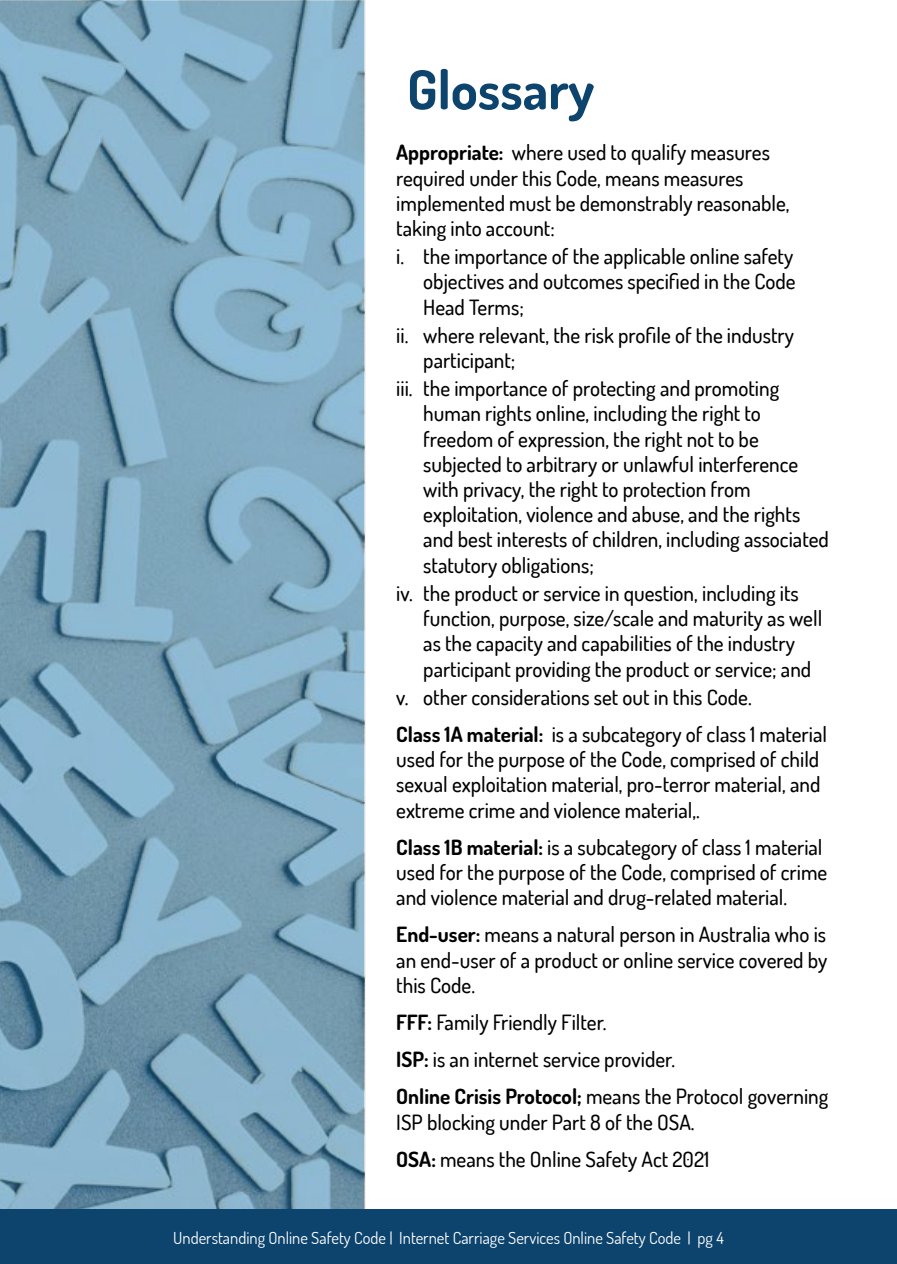
<style>
.page{position:relative;width:897px;height:1264px;background:#fff}
.page>*{position:absolute;margin:0;border:0;box-sizing:border-box;transform-origin:0 0}
.t1{font:700 54px "Dosis";color:#0d446e}
.t2{font:500 21px/25.2px "Dosis";color:#000}
.t3{font:16.5px "Dosis";color:#fff}
.s1{font-weight:700}
</style>
<div class="page">
<svg style="left:0;top:0;width:365px;height:1210px"></svg>
<div style="left:0;top:1210px;width:896px;height:54px;background:#0d446e"></div>
<h1 class="t1" style="left:407px;top:52px;width:188px">Glossary</h1>
<p class="t2" style="left:396px;top:140px;width:395px"><span class="s1">Appropriate:</span> where used to qualify measures required under this Code, means measures implemented must be demonstrably reasonable, taking into account:</p>
<p class="t2" style="left:423px;top:243px;width:374px;text-align:justify;text-indent:-27px">i. the importance of the applicable online safety objectives and outcomes specified in the Code Head Terms;</p>
<p class="t2" style="left:423px;top:322px;width:372px;text-indent:-27px">ii. where relevant, the risk profile of the industry participant;</p>
<p class="t2" style="left:423px;top:375px;width:407px;text-indent:-27px">iii. the importance of protecting and promoting human rights online, including the right to freedom of expression, the right not to be subjected to arbitrary or unlawful interference with privacy, the right to protection from exploitation, violence and abuse, and the rights and best interests of children, including associated statutory obligations;</p>
<p class="t2" style="left:423px;top:580px;width:400px;text-indent:-27px">iv. the product or service in question, including its function, purpose, size/scale and maturity as well as the capacity and capabilities of the industry participant providing the product or service; and</p>
<p class="t2" style="left:396px;top:678px;width:432px;line-height:37.2px">v. other considerations set out in this Code.<br><span class="s1">Class 1A material:</span> is a subcategory of class 1 material</p>
<p class="t2" style="left:396px;top:746px;width:425px;text-align:justify">used for the purpose of the Code, comprised of child sexual exploitation material, pro-terror material, and extreme crime and violence material,.</p>
<p class="t2" style="left:396px;top:834px;width:432px"><span class="s1">Class 1B material:</span> is a subcategory of class 1 material used for the purpose of the Code, comprised of crime and violence material and drug-related material.</p>
<p class="t2" style="left:396px;top:921px;width:432px;text-align:justify"><span class="s1">End-user:</span> means a natural person in Australia who is an end-user of a product or online service covered by this Code.</p>
<p class="t2" style="left:396px;top:1003px;width:433px;line-height:37.2px"><span class="s1">FFF:</span> Family Friendly Filter.<br><span class="s1">ISP:</span> is an internet service provider.<br><span class="s1">Online Crisis Protocol;</span> means the Protocol governing</p>
<p class="t2" style="left:396px;top:1102px;width:314px;line-height:37.2px">ISP blocking under Part 8 of the OSA.<br><span class="s1">OSA:</span> means the Online Safety Act 2021</p>
<p class="t3" style="left:173px;top:1227px;width:551px">Understanding Online Safety Code | Internet Carriage Services Online Safety Code | pg 4</p>
</div>
